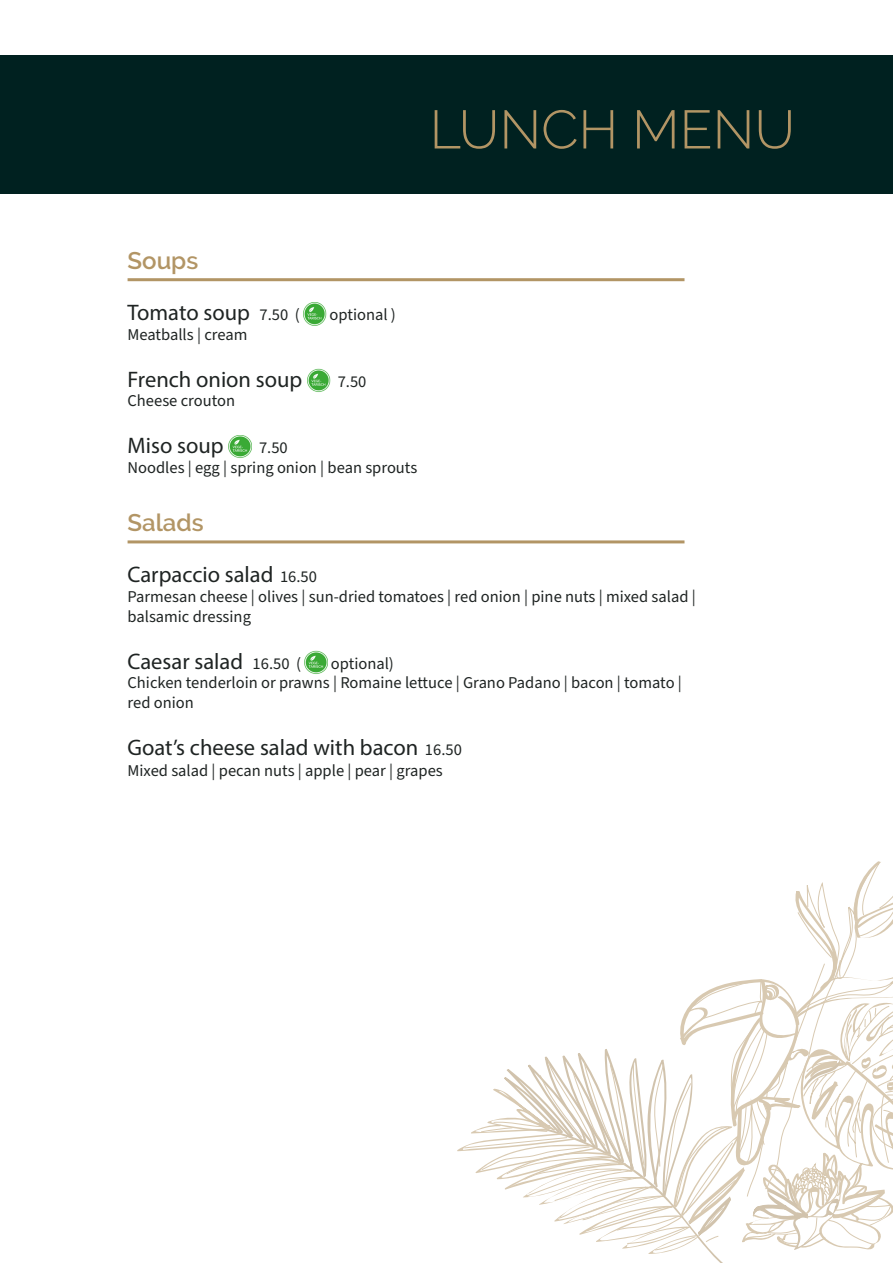
<style>
.page{position:relative;width:893px;height:1263px;background:#fff}
.page>*{position:absolute;margin:0;border:0;box-sizing:border-box;transform-origin:0 0}
.t1{font:300 54px "Raleway";color:#b29565}
.t2{font:600 24px "Raleway";color:#b29565}
.t3{font:22.5px "Myriad Pro";color:#1f2423}
.t4{font:16.5px/19.8px "Source Sans Pro";color:#1f2423}
.s1{font-family:"Source Sans Pro";font-size:16.5px}
</style>
<div class="page">
<div style="left:0;top:55px;width:893px;height:138px;background:#002120"></div>
<svg style="left:457px;top:861px;width:436px;height:402px"></svg>
<hr style="left:128px;top:278px;width:556px;height:3px;background:#b29565">
<img style="left:303px;top:302px;width:23px;height:24px">
<img style="left:307px;top:369px;width:23px;height:23px">
<img style="left:228px;top:435px;width:24px;height:23px">
<hr style="left:128px;top:540px;width:556px;height:3px;background:#b29565">
<img style="left:304px;top:651px;width:24px;height:23px">
<p class="t1" style="left:430px;top:98px;width:367px">LUNCH MENU</p>
<p class="t2" style="left:128px;top:247px;width:72px">Soups</p>
<p class="t3" style="left:128px;top:299px;width:174px">Tomato soup <span class="s1">7.50 (</span></p>
<p class="t4" style="left:330px;top:305px;width:68px">optional )</p>
<p class="t4" style="left:128px;top:325px;width:121px">Meatballs | cream</p>
<p class="t3" style="left:128px;top:365px;width:176px">French onion soup</p>
<p class="t4" style="left:338px;top:372px;width:30px">7.50</p>
<p class="t4" style="left:128px;top:391px;width:109px">Cheese crouton</p>
<p class="t3" style="left:128px;top:431px;width:98px">Miso soup</p>
<p class="t4" style="left:259px;top:438px;width:30px">7.50</p>
<p class="t4" style="left:128px;top:458px;width:291px">Noodles | egg | spring onion | bean sprouts</p>
<p class="t2" style="left:128px;top:509px;width:78px">Salads</p>
<p class="t3" style="left:128px;top:561px;width:191px">Carpaccio salad <span class="s1">16.50</span></p>
<p class="t4" style="left:128px;top:587px;width:570px">Parmesan cheese | olives | sun-dried tomatoes | red onion | pine nuts | mixed salad | balsamic dressing</p>
<p class="t3" style="left:128px;top:647px;width:175px">Caesar salad <span class="s1">16.50 (</span></p>
<p class="t4" style="left:331px;top:654px;width:64px">optional)</p>
<p class="t4" style="left:128px;top:673px;width:556px">Chicken tenderloin or prawns | Romaine lettuce | Grano Padano | bacon | tomato |</p>
<p class="t4" style="left:128px;top:693px;width:68px">red onion</p>
<p class="t3" style="left:128px;top:733px;width:336px">Goat’s cheese salad with bacon <span class="s1">16.50</span></p>
<p class="t4" style="left:128px;top:761px;width:317px">Mixed salad | pecan nuts | apple | pear | grapes</p>
</div>
